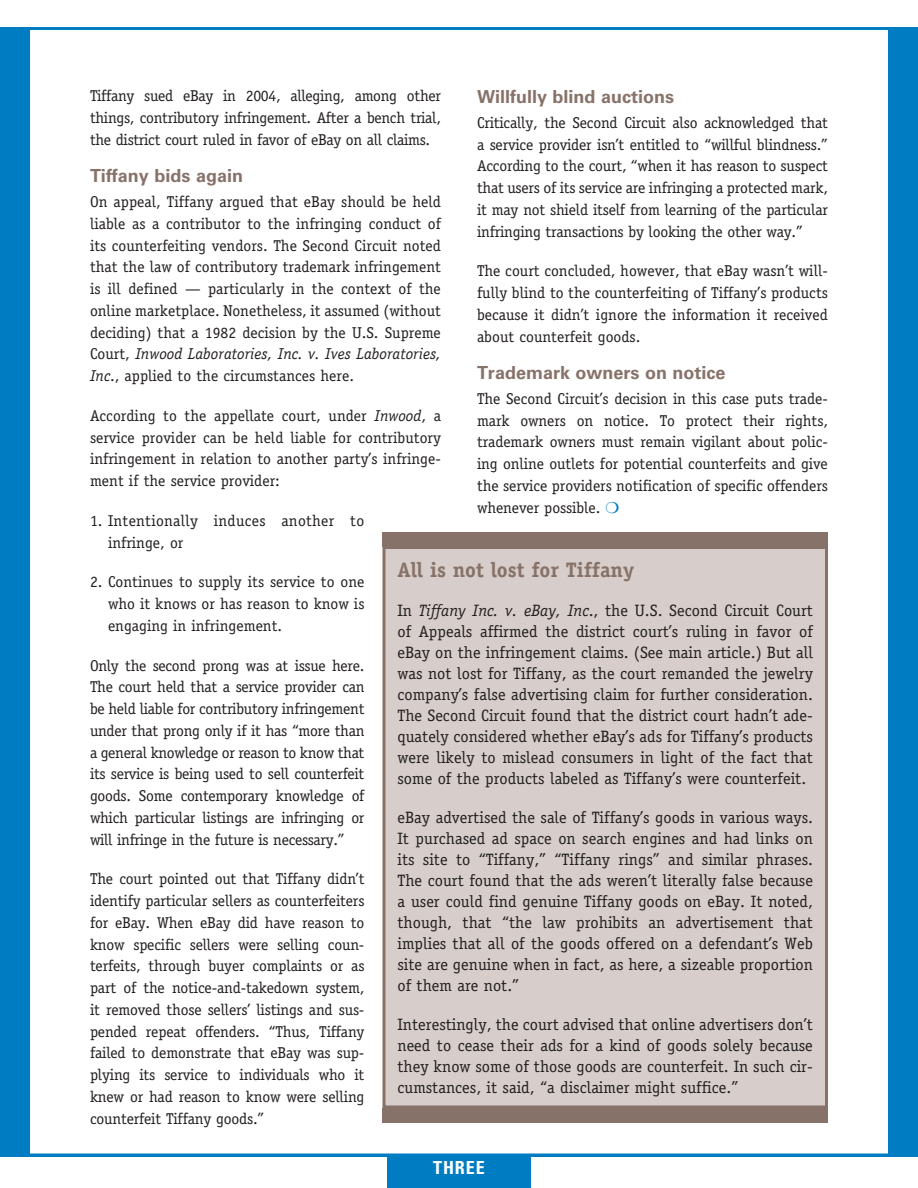
<style>
.page{position:relative;width:918px;height:1188px;background:#fff}
.page>*{position:absolute;margin:0;border:0;box-sizing:border-box;transform-origin:0 0}
.Sidebar_head{font:700 21px "Officina Serif Std";color:#877269}
.Subhead{font:700 18px "Univers LT Std";color:#877269}
.t1{font:700 condensed 18px "Univers LT Std";letter-spacing:.05em;color:#fff}
.Sidebar_Body{font:16.5px/21px "Officina Serif Std";color:#231f20;text-align:justify}
.Body{font:15.75px/21.8px "Officina Serif Std";letter-spacing:-.005em;color:#231f20;text-align:justify}
.Body-2{font:15.75px/21.8px "Officina Serif Std";letter-spacing:.02em;color:#231f20}
.s1{font-style:italic}
</style>
<div class="page">
<div style="left:0;top:27px;width:918px;height:1129px;background:#007cc2"></div>
<div style="left:27px;top:27px;width:864px;height:1129px;background:#fff;border:3px solid #007cc2"></div>
<div style="left:387px;top:1156px;width:144px;height:32px;background:#007cc2"></div>
<div style="left:382px;top:532px;width:446px;height:16px;background:#877269"></div>
<div style="left:384px;top:548px;width:442px;height:559px;background:#d7cecb"></div>
<div style="left:382px;top:546px;width:446px;height:562px;border:3px solid #877269"></div>
<div style="left:382px;top:1108px;width:446px;height:16px;background:#877269"></div>
<p class="Subhead" style="left:477px;top:86px;width:199px">Willfully blind auctions</p>
<p class="Body" style="left:477px;top:112px;width:353px">Critically, the Second Circuit also acknowledged that a service provider isn’t entitled to “willful blindness.” According to the court, “when it has reason to suspect that users of its service are infringing a protected mark, it may not shield itself from learning of the particular infringing transactions by looking the other way.”</p>
<p class="Body" style="left:477px;top:260px;width:353px">The court concluded, however, that eBay wasn’t will&shy;fully blind to the counterfeiting of Tiffany’s products because it didn’t ignore the information it received about counterfeit goods.</p>
<p class="Subhead" style="left:477px;top:362px;width:250px">Trademark owners on notice</p>
<p class="Body" style="left:477px;top:388px;width:353px">The Second Circuit’s decision in this case puts trade&shy;mark owners on notice. To protect their rights, trademark owners must remain vigilant about polic&shy;ing online outlets for potential counterfeits and give the service providers notification of specific offenders whenever possible.</p>
<p class="Body" style="left:90px;top:85px;width:353px">Tiffany sued eBay in 2004, alleging, among other things, contributory infringement. After a bench trial, the district court ruled in favor of eBay on all claims.</p>
<p class="Subhead" style="left:90px;top:165px;width:155px">Tiffany bids again</p>
<p class="Body" style="left:90px;top:191px;width:353px">On appeal, Tiffany argued that eBay should be held liable as a contributor to the infringing conduct of its counterfeiting vendors. The Second Circuit noted that the law of contributory trademark infringement is ill defined — particularly in the context of the online marketplace. Nonetheless, it assumed (without deciding) that a 1982 decision by the U.S. Supreme Court, <span class="s1">Inwood Laboratories, Inc. v. Ives Laboratories, Inc</span>., applied to the circumstances here.</p>
<p class="Body" style="left:90px;top:405px;width:353px">According to the appellate court, under <span class="s1">Inwood</span>, a service provider can be held liable for contributory infringement in relation to another party’s infringe&shy;ment if the service provider:</p>
<p class="Body-2" style="left:108px;top:510px;width:258px;text-indent:-18px">1. Intentionally induces another to infringe, or</p>
<p class="Body" style="left:108px;top:571px;width:258px;text-indent:-18px">2. Continues to supply its service to one who it knows or has reason to know is engaging in infringement.</p>
<p class="Body" style="left:90px;top:654px;width:276px">Only the second prong was at issue here.<br>The court held that a service provider can be held liable for contributory infringement under that prong only if it has “more than a general knowledge or reason to know that its service is being used to sell counterfeit goods. Some contemporary knowledge of which particular listings are infringing or will infringe in the future is necessary.”</p>
<p class="Body" style="left:90px;top:868px;width:276px">The court pointed out that Tiffany didn’t identify particular sellers as counterfeiters for eBay. When eBay did have reason to know specific sellers were selling coun&shy;terfeits, through buyer complaints or as part of the notice-and-takedown system, it removed those sellers’ listings and sus&shy;pended repeat offenders. “Thus, Tiffany failed to demonstrate that eBay was sup&shy;plying its service to individuals who it knew or had reason to know were selling counterfeit Tiffany goods.”</p>
<p class="Sidebar_head" style="left:398px;top:557px;width:238px">All is not lost for Tiffany</p>
<p class="Sidebar_Body" style="left:398px;top:600px;width:417px">In <span class="s1">Tiffany Inc. v. eBay, Inc</span>., the U.S. Second Circuit Court of Appeals affirmed the district court’s ruling in favor of eBay on the infringement claims. (See main article.) But all was not lost for Tiffany, as the court remanded the jewelry company’s false advertising claim for further consideration.<br>The Second Circuit found that the district court hadn’t ade&shy;quately considered whether eBay’s ads for Tiffany’s products were likely to mislead consumers in light of the fact that some of the products labeled as Tiffany’s were counterfeit.</p>
<p class="Sidebar_Body" style="left:398px;top:807px;width:417px">eBay advertised the sale of Tiffany’s goods in various ways.<br>It purchased ad space on search engines and had links on its site to “Tiffany,” “Tiffany rings” and similar phrases.<br>The court found that the ads weren’t literally false because a user could find genuine Tiffany goods on eBay. It noted, though, that “the law prohibits an advertisement that implies that all of the goods offered on a defendant’s Web site are genuine when in fact, as here, a sizeable proportion of them are not.”</p>
<p class="Sidebar_Body" style="left:398px;top:1014px;width:417px">Interestingly, the court advised that online advertisers don’t need to cease their ads for a kind of goods solely because they know some of those goods are counterfeit. In such cir&shy;cumstances, it said, “a disclaimer might suffice.”</p>
<p class="t1" style="left:433px;top:1157px;width:53px">THREE</p>
</div>
